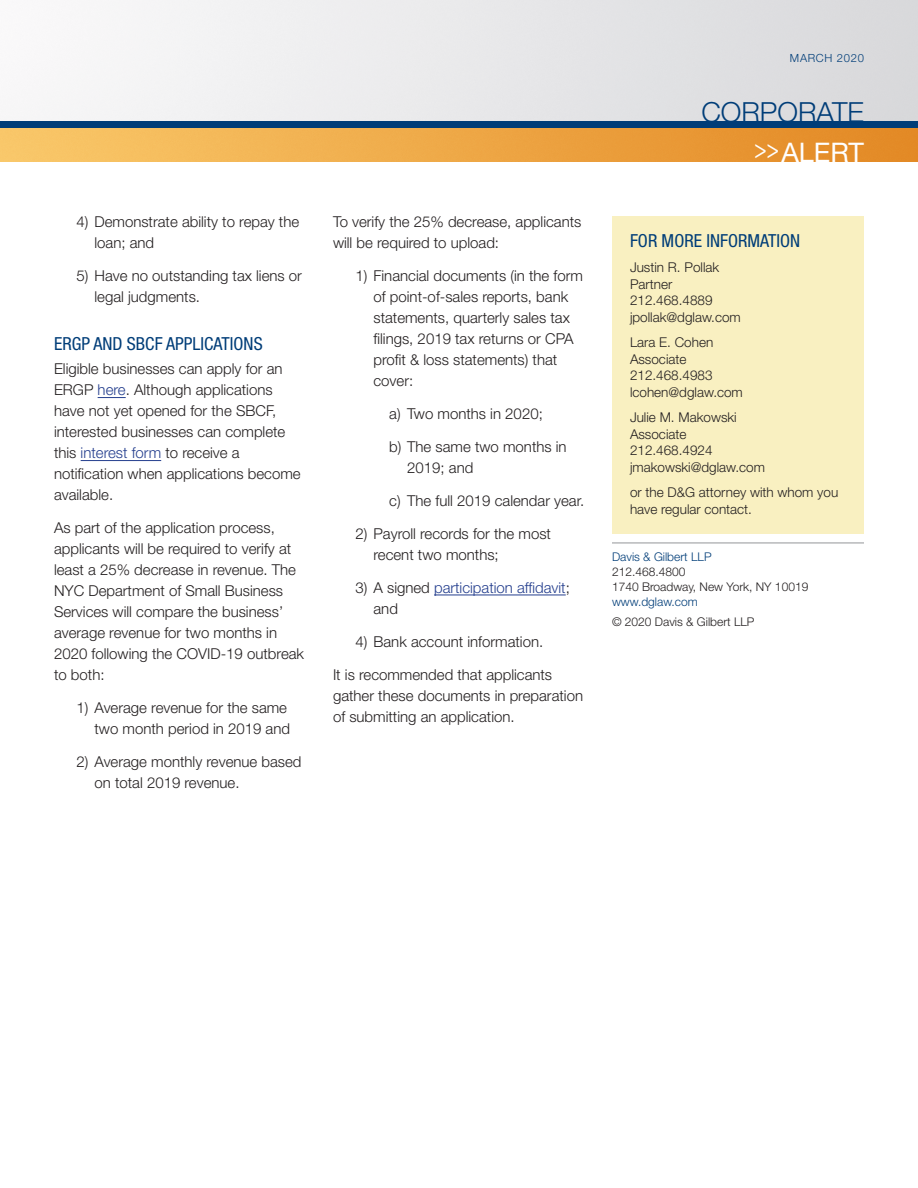
<style>
.page{position:relative;width:918px;height:1188px;background:#fff}
.page>*{position:absolute;margin:0;border:0;box-sizing:border-box;transform-origin:0 0}
.t1{font:300 27.75px "Helvetica Neue LT Std";color:#003d78}
.t2{font:27px "Helvetica Neue LT Std";color:#fff;scale:.75 1}
._04__d_Story_Subhead{font:condensed 18px "Helvetica Neue LT Std";color:#003d78}
._07__a_ForMoreInfo_H{font:condensed 18px "Helvetica Neue LT Std";color:#003d78}
._02_e_Story_Body{font:300 15px/21px "Helvetica Neue LT Std";color:#231f20}
.t3{font:300 15px/21px "Helvetica Neue LT Std";color:#253f8e}
._07__b_ForMoreInfo_B{font:300 13.5px/16.5px "Helvetica Neue LT Std";color:#231f20}
.t4{font:300 12px "Helvetica Neue LT Std";color:#231f20}
.t5{font:300 12px "Helvetica Neue LT Std";color:#003d78}
.t6{font:300 11.25px "Helvetica Neue LT Std";letter-spacing:.06em;color:#003d78}
.s1{color:#253f8e}
.s2{color:#231f20}
</style>
<div class="page">
<img style="left:0;top:0;width:918px;height:122px">
<div style="left:0;top:122px;width:918px;height:40px;background:linear-gradient(to right,#fac86a,#e38823)"></div>
<div style="left:0;top:122px;width:918px;height:6px;background:#003d78"></div>
<svg style="left:98px;top:397px;width:28px;height:1px"></svg>
<hr style="left:81px;top:460px;width:80px;height:1px;background:#253f8e">
<hr style="left:434px;top:595px;width:132px;height:1px;background:#253f8e">
<div style="left:612px;top:216px;width:252px;height:318px;background:#f9f0c1"></div>
<hr style="left:612px;top:543px;width:252px;height:1px;background:#939598">
<p class="_02_e_Story_Body" style="left:94px;top:211px;width:206px;text-indent:-18px">4) Demonstrate ability to repay the loan; and</p>
<p class="_02_e_Story_Body" style="left:94px;top:264px;width:209px;line-height:21.6px;text-indent:-18px">5) Have no outstanding tax liens or legal judgments.</p>
<p class="_04__d_Story_Subhead" style="left:54px;top:334px;width:210px">ERGP AND SBCF APPLICATIONS</p>
<p class="_02_e_Story_Body" style="left:54px;top:358px;width:248px">Eligible businesses can apply for an<br>ERGP <span class="s1">here</span>. Although applications have not yet opened for the SBCF, interested businesses can complete this <span class="s1">interest form</span> to receive a notification when applications become available.</p>
<p class="_02_e_Story_Body" style="left:54px;top:517px;width:252px">As part of the application process, applicants will be required to verify at least a 25% decrease in revenue. The<br>NYC Department of Small Business<br>Services will compare the business’ average revenue for two months in<br>2020 following the COVID-19 outbreak to both:</p>
<p class="_02_e_Story_Body" style="left:76px;top:697px;width:215px;text-align:right">1) Average revenue for the same two month period in 2019 and</p>
<p class="_02_e_Story_Body" style="left:94px;top:751px;width:209px;text-indent:-18px">2) Average monthly revenue based on total 2019 revenue.</p>
<p class="t6" style="left:790px;top:51px;width:76px">MARCH 2020</p>
<h1 class="t1" style="left:558px;top:95px;width:308px">LABOR &amp; EMPLOYMENT</h1>
<h2 class="t2" style="left:755px;top:136px;width:147px">&gt;&gt;ALERT</h2>
<h1 class="t1" style="left:701px;top:95px;width:164px">CORPORATE</h1>
<p class="_02_e_Story_Body" style="left:333px;top:211px;width:250px">To verify the 25% decrease, applicants will be required to upload:</p>
<p class="_02_e_Story_Body" style="left:374px;top:265px;width:211px;text-indent:-18px">1) Financial documents (in the form of point-of-sales reports, bank statements, quarterly sales tax filings, 2019 tax returns or CPA profit &amp; loss statements) that cover:</p>
<p class="_02_e_Story_Body" style="left:389px;top:403px;width:155px">a) Two months in 2020;</p>
<p class="_02_e_Story_Body" style="left:407px;top:436px;width:161px;text-indent:-18px">b) The same two months in<br>2019; and</p>
<p class="_02_e_Story_Body" style="left:389px;top:490px;width:197px">c) The full 2019 calendar year.</p>
<p class="_02_e_Story_Body" style="left:374px;top:523px;width:179px;text-indent:-18px">2) Payroll records for the most recent two months;</p>
<p class="t3" style="left:374px;top:577px;width:198px;text-indent:-18px"><span class="s2">3) A signed</span> participation affidavit<span class="s2">; and</span></p>
<p class="_02_e_Story_Body" style="left:356px;top:631px;width:189px">4) Bank account information.</p>
<p class="_02_e_Story_Body" style="left:333px;top:664px;width:252px">It is recommended that applicants gather these documents in preparation of submitting an application.</p>
<p class="_07__a_ForMoreInfo_H" style="left:630px;top:230px;width:172px">FOR MORE INFORMATION</p>
<p class="_07__b_ForMoreInfo_B" style="left:630px;top:259px;width:112px">Justin R. Pollak<br>Partner<br>212.468.4889 jpollak@dglaw.com</p>
<p class="_07__b_ForMoreInfo_B" style="left:630px;top:334px;width:114px">Lara E. Cohen<br>Associate<br>212.468.4983 lcohen@dglaw.com</p>
<p class="_07__b_ForMoreInfo_B" style="left:630px;top:409px;width:137px">Julie M. Makowski<br>Associate<br>212.468.4924 jmakowski@dglaw.com</p>
<p class="_07__b_ForMoreInfo_B" style="left:630px;top:484px;width:210px">or the D&amp;G attorney with whom you have regular contact.</p>
<p class="t5" style="left:612px;top:550px;width:101px">Davis &amp; Gilbert LLP</p>
<p class="t4" style="left:612px;top:565px;width:75px">212.468.4800</p>
<p class="t4" style="left:612px;top:580px;width:198px">1740 Broadway, New York, NY 10019</p>
<p class="t5" style="left:612px;top:595px;width:87px">www.dglaw.com</p>
<p class="t4" style="left:612px;top:614px;width:144px">© 2020 Davis &amp; Gilbert LLP</p>
</div>
